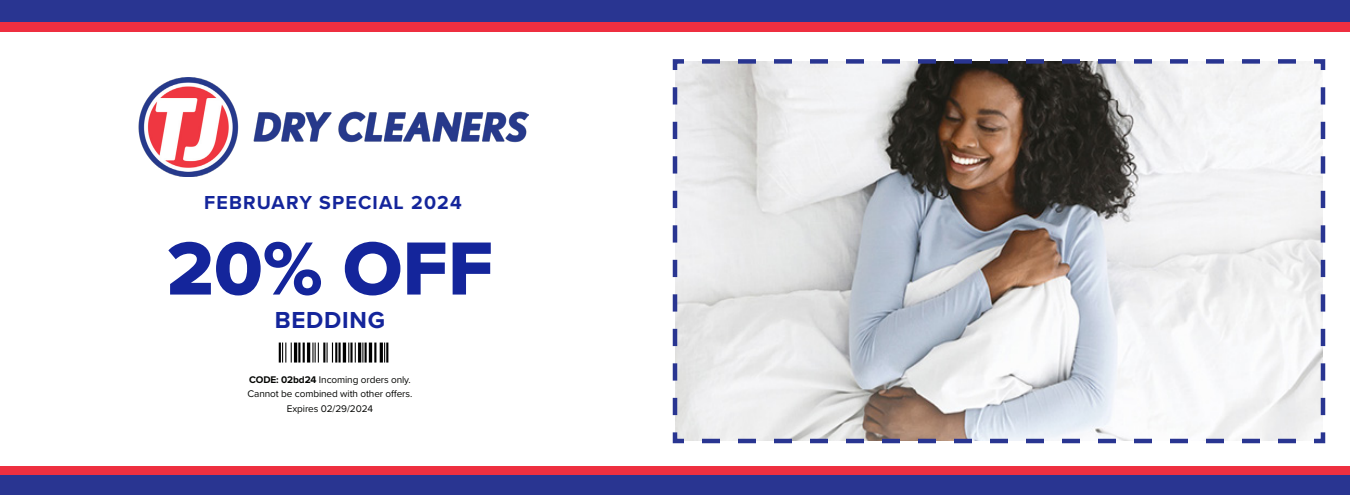
<style>
.page{position:relative;width:1350px;height:495px;background:#fff}
.page>*{position:absolute;margin:0;border:0;box-sizing:border-box;transform-origin:0 0}
.t1{font:78px "Proxima Nova Extrabld";color:#14259b}
.t2{font:700 24px "Proxima Nova";letter-spacing:.03em;color:#14259b}
.t3{font:700 19.5px "Proxima Nova";letter-spacing:.06em;color:#14259b}
.t4{font:10.05px/14px "Proxima Nova";letter-spacing:-.01em;color:#040503;text-align:center}
.s1{font-weight:700}
</style>
<div class="page">
<img style="left:278px;top:342px;width:111px;height:21px">
<svg style="left:672px;top:59px;width:654px;height:385px"></svg>
<div style="left:0;top:0;width:1350px;height:32px;background:#ee2f40"></div>
<div style="left:0;top:466px;width:1350px;height:29px;background:#ee2f40"></div>
<div style="left:0;top:0;width:1350px;height:22px;background:#293591"></div>
<div style="left:0;top:476px;width:1350px;height:19px;background:#293591"></div>
<img style="left:138px;top:78px;width:390px;height:99px">
<p class="t3" style="left:204px;top:188px;width:259px">FEBRUARY SPECIAL 2024</p>
<p class="t1" style="left:167px;top:210px;width:328px">20% OFF</p>
<p class="t2" style="left:275px;top:302px;width:112px">BEDDING</p>
<p class="t4" style="left:249px;top:373px;width:163px"><span class="s1">CODE: 02bd24</span> Incoming orders only.</p>
<p class="t4" style="left:248px;top:387px;width:166px">Cannot be combined with other offers.<br>Expires 02/29/2024</p>
</div>
